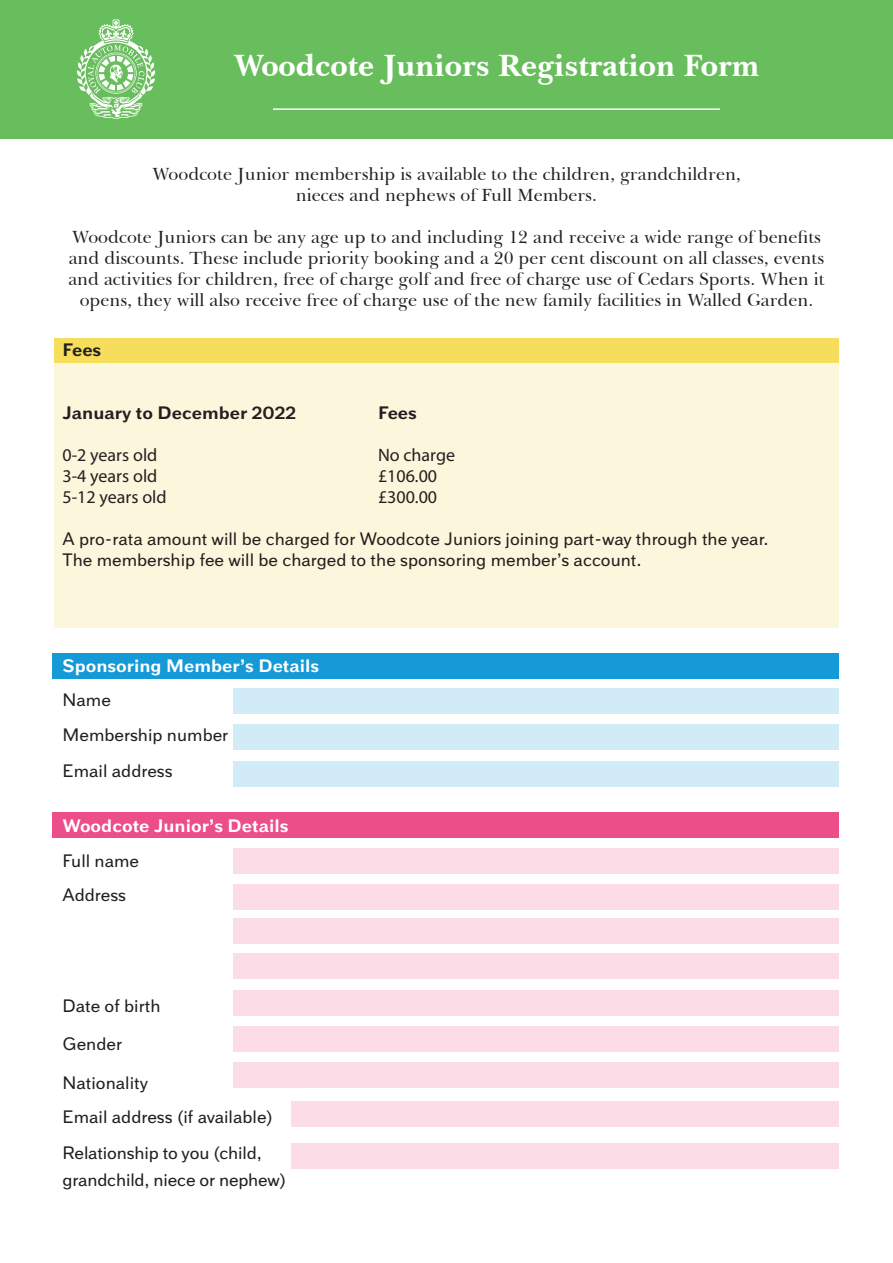
<style>
.page{position:relative;width:893px;height:1263px;background:#fff}
.page>*{position:absolute;margin:0;border:0;box-sizing:border-box;transform-origin:0 0}
.t1{font:700 31.5px "Baskerville BT";color:#fff}
.t2{font:18px/21.1px "Baskerville BT";color:#231f20;text-align:center}
.t3{font:18px "Armitage";color:#231f20}
.t4{font:18px "Myriad Pro";color:#231f20}
.t5{font:700 18px "Armitage";color:#fff}
.t6{font:700 18px "Armitage";color:#231f20}
</style>
<div class="page">
<div style="left:54px;top:338px;width:785px;height:26px;background:#f6de5c"></div>
<div style="left:54px;top:364px;width:785px;height:264px;background:#fcf7dc"></div>
<div style="left:53px;top:813px;width:786px;height:25px;background:#eb4e89"></div>
<div style="left:53px;top:653px;width:786px;height:25px;background:#1599d7"></div>
<div style="left:0;top:0;width:893px;height:138px;background:#68be5c"></div>
<svg style="left:76px;top:19px;width:80px;height:100px"></svg>
<div style="left:234px;top:688px;width:605px;height:25px;background:#d1ebf7"></div>
<div style="left:234px;top:724px;width:605px;height:25px;background:#d1ebf7"></div>
<div style="left:234px;top:761px;width:605px;height:26px;background:#d1ebf7"></div>
<div style="left:234px;top:848px;width:605px;height:26px;background:#fbdce7"></div>
<div style="left:234px;top:884px;width:605px;height:25px;background:#fbdce7"></div>
<div style="left:234px;top:953px;width:605px;height:25px;background:#fbdce7"></div>
<div style="left:234px;top:990px;width:605px;height:25px;background:#fbdce7"></div>
<div style="left:234px;top:1026px;width:605px;height:26px;background:#fbdce7"></div>
<div style="left:234px;top:1062px;width:605px;height:26px;background:#fbdce7"></div>
<div style="left:292px;top:1143px;width:547px;height:25px;background:#fbdce7"></div>
<div style="left:292px;top:1101px;width:547px;height:25px;background:#fbdce7"></div>
<hr style="left:273px;top:108px;width:447px;height:2px;background:#fff">
<div style="left:234px;top:918px;width:605px;height:26px;background:#fbdce7"></div>
<p class="t1" style="left:233px;top:46px;width:528px">Woodcote Juniors Registration Form</p>
<p class="t2" style="left:152px;top:163px;width:590px">Woodcote Junior membership is available to the children, grandchildren, nieces and nephews of Full Members.</p>
<p class="t2" style="left:68px;top:226px;width:758px">Woodcote Juniors can be any age up to and including 12 and receive a wide range of benefits and discounts. These include priority booking and a 20 per cent discount on all classes, events and activities for children, free of charge golf and free of charge use of Cedars Sports. When it opens, they will also receive free of charge use of the new family facilities in Walled Garden.</p>
<p class="t6" style="left:63px;top:339px;width:40px">Fees</p>
<p class="t6" style="left:63px;top:402px;width:235px">January to December 2022</p>
<p class="t6" style="left:378px;top:402px;width:40px">Fees</p>
<p class="t4" style="left:63px;top:443px;width:96px">0-2 years old</p>
<p class="t4" style="left:378px;top:443px;width:79px">No charge</p>
<p class="t4" style="left:63px;top:464px;width:96px">3-4 years old</p>
<p class="t4" style="left:378px;top:464px;width:61px">£106.00</p>
<p class="t4" style="left:63px;top:485px;width:106px">5-12 years old</p>
<p class="t4" style="left:378px;top:485px;width:61px">£300.00</p>
<p class="t3" style="left:63px;top:528px;width:708px">A pro-rata amount will be charged for Woodcote Juniors joining part-way through the year.</p>
<p class="t3" style="left:63px;top:549px;width:581px">The membership fee will be charged to the sponsoring member’s account.</p>
<p class="t5" style="left:63px;top:655px;width:258px">Sponsoring Member’s Details</p>
<p class="t3" style="left:63px;top:689px;width:50px">Name</p>
<p class="t3" style="left:63px;top:724px;width:167px">Membership number</p>
<p class="t3" style="left:63px;top:760px;width:112px">Email address</p>
<p class="t5" style="left:63px;top:815px;width:227px">Woodcote Junior’s Details</p>
<p class="t3" style="left:63px;top:850px;width:78px">Full name</p>
<p class="t3" style="left:63px;top:884px;width:65px">Address</p>
<p class="t3" style="left:63px;top:995px;width:99px">Date of birth</p>
<p class="t3" style="left:63px;top:1033px;width:61px">Gender</p>
<p class="t3" style="left:63px;top:1072px;width:87px">Nationality</p>
<p class="t3" style="left:63px;top:1106px;width:212px">Email address (if available)</p>
<p class="t3" style="left:63px;top:1142px;width:201px">Relationship to you (child,</p>
<p class="t3" style="left:63px;top:1169px;width:225px">grandchild, niece or nephew)</p>
</div>
